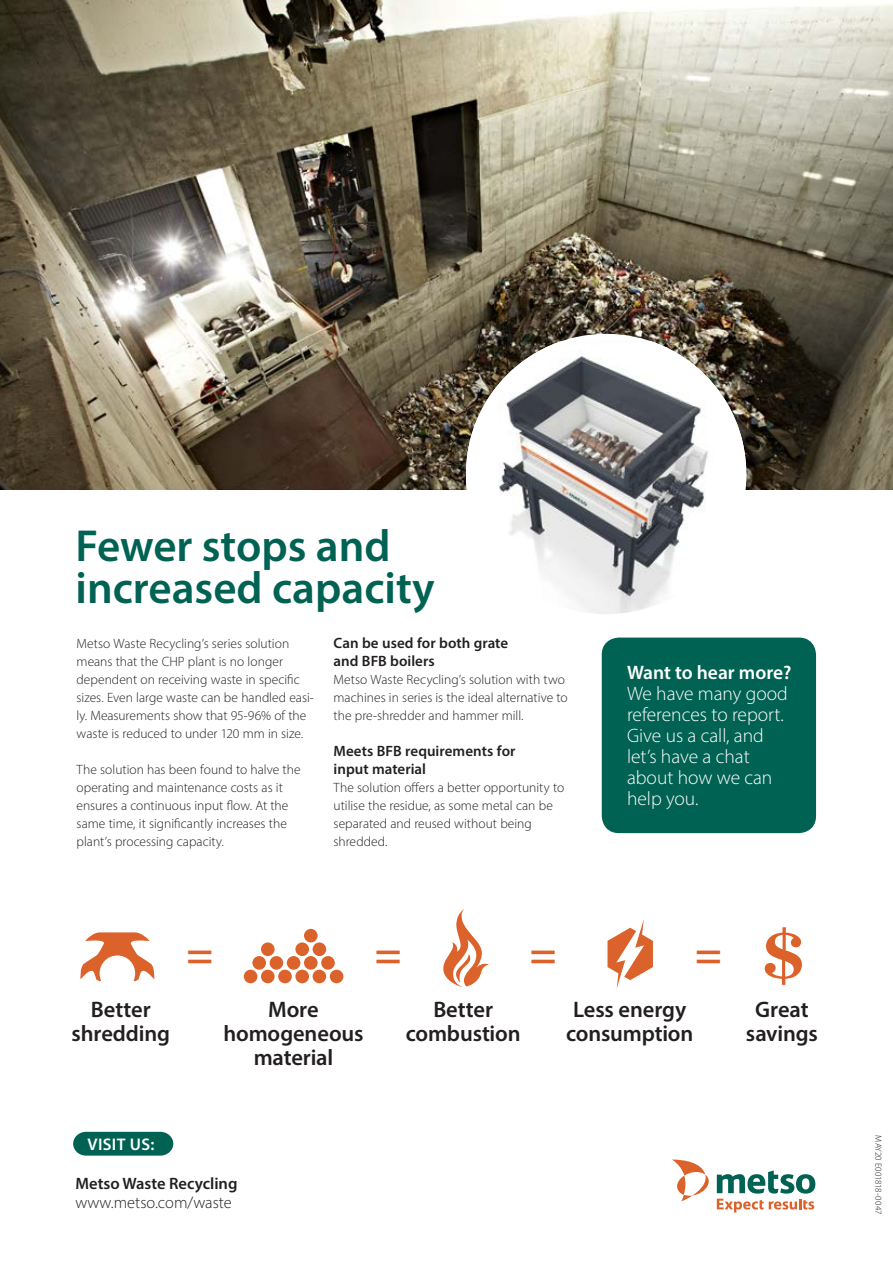
<style>
.page{position:relative;width:893px;height:1263px;background:#fff}
.page>*{position:absolute;margin:0;border:0;box-sizing:border-box;transform-origin:0 0}
.t1{font:600 45px/42px "Myriad Pro";color:#006253}
.t2{font:600 45px "Myriad Pro";color:#db632b}
.t3{font:600 22.5px/24px "Myriad Pro";letter-spacing:-.005em;color:#231f20;text-align:center}
.t4{font:300 19.5px/21px "Myriad Pro";color:#fff}
.t5{font:600 19.5px "Myriad Pro";color:#fff}
.t6{font:600 16.95px "Myriad Pro";letter-spacing:.02em;color:#fff}
.t7{font:600 16.5px "Myriad Pro";color:#231f20}
.t8{font:300 16.5px "Myriad Pro";color:#231f20}
.t9{font:600 15px/18px "Myriad Pro";color:#231f20}
.t10{font:300 13.5px/18px "Myriad Pro";color:#231f20}
.t11{font:300 9px "Myriad Pro";letter-spacing:.005em;color:#231f20}
</style>
<div class="page">
<svg style="left:717px;top:1170px;width:98px;height:23px"></svg>
<svg style="left:672px;top:1159px;width:37px;height:42px"></svg>
<svg style="left:717px;top:1199px;width:97px;height:13px"></svg>
<div style="left:73px;top:1132px;width:100px;height:23px;background:#006253"></div>
<img style="left:0;top:0;width:893px;height:489px">
<svg style="left:765px;top:927px;width:37px;height:58px"></svg>
<img style="left:466px;top:341px;width:280px;height:273px">
<div style="left:602px;top:637px;width:214px;height:196px;background:#006253;border-radius:17px"></div>
<svg style="left:80px;top:932px;width:75px;height:49px"></svg>
<div style="left:244px;top:970px;width:13px;height:13px;background:#db632b;border-radius:50%"></div>
<div style="left:252px;top:956px;width:14px;height:14px;background:#db632b;border-radius:50%"></div>
<div style="left:261px;top:942px;width:14px;height:14px;background:#db632b;border-radius:50%"></div>
<div style="left:261px;top:970px;width:14px;height:13px;background:#db632b;border-radius:50%"></div>
<div style="left:270px;top:956px;width:13px;height:14px;background:#db632b;border-radius:50%"></div>
<div style="left:278px;top:970px;width:14px;height:13px;background:#db632b;border-radius:50%"></div>
<div style="left:287px;top:956px;width:13px;height:14px;background:#db632b;border-radius:50%"></div>
<div style="left:295px;top:942px;width:14px;height:14px;background:#db632b;border-radius:50%"></div>
<div style="left:304px;top:929px;width:14px;height:13px;background:#db632b;border-radius:50%"></div>
<div style="left:295px;top:970px;width:14px;height:13px;background:#db632b;border-radius:50%"></div>
<div style="left:304px;top:956px;width:14px;height:14px;background:#db632b;border-radius:50%"></div>
<div style="left:313px;top:942px;width:13px;height:14px;background:#db632b;border-radius:50%"></div>
<div style="left:313px;top:970px;width:13px;height:13px;background:#db632b;border-radius:50%"></div>
<div style="left:321px;top:956px;width:14px;height:14px;background:#db632b;border-radius:50%"></div>
<div style="left:330px;top:970px;width:13px;height:13px;background:#db632b;border-radius:50%"></div>
<svg style="left:443px;top:909px;width:46px;height:78px"></svg>
<svg style="left:607px;top:919px;width:46px;height:70px"></svg>
<h1 class="t1" style="left:75px;top:524px;width:361px">Fewer stops and increased capacity</h1>
<p class="t10" style="left:77px;top:634px;width:239px">Metso Waste Recycling’s series solution means that the CHP plant is no longer dependent on receiving waste in specific sizes. Even large waste can be handled easi&shy;ly. Measurements show that 95-96% of the waste is reduced to under 120 mm in size.</p>
<p class="t10" style="left:77px;top:760px;width:226px">The solution has been found to halve the operating and maintenance costs as it ensures a continuous input flow. At the same time, it significantly increases the plant’s processing capacity.</p>
<p class="t9" style="left:334px;top:634px;width:176px">Can be used for both grate and BFB boilers</p>
<p class="t10" style="left:334px;top:670px;width:236px">Metso Waste Recycling’s solution with two machines in series is the ideal alternative to the pre-shredder and hammer mill.</p>
<p class="t9" style="left:334px;top:742px;width:183px">Meets BFB requirements for input material</p>
<p class="t10" style="left:334px;top:778px;width:232px">The solution offers a better opportunity to utilise the residue, as some metal can be separated and reused without being shredded.</p>
<h3 class="t5" style="left:627px;top:660px;width:166px">Want to hear more?</h3>
<h3 class="t4" style="left:627px;top:683px;width:162px">We have many good references to report.<br>Give us a call, and let’s have a chat about how we can help you.</h3>
<h1 class="t2" style="left:187px;top:925px;width:28px">=</h1>
<h1 class="t2" style="left:375px;top:925px;width:28px">=</h1>
<h1 class="t2" style="left:530px;top:925px;width:28px">=</h1>
<h1 class="t2" style="left:695px;top:925px;width:28px">=</h1>
<h2 class="t3" style="left:72px;top:996px;width:100px">Better shredding</h2>
<h2 class="t3" style="left:223px;top:996px;width:142px">More homogeneous material</h2>
<h2 class="t3" style="left:406px;top:996px;width:116px">Better combustion</h2>
<h2 class="t3" style="left:566px;top:996px;width:129px">Less energy consumption</h2>
<h2 class="t3" style="left:746px;top:996px;width:74px">Great savings</h2>
<p class="t6" style="left:88px;top:1133px;width:68px">VISIT US:</p>
<p class="t7" style="left:75px;top:1173px;width:164px">Metso Waste Recycling</p>
<p class="t8" style="left:75px;top:1193px;width:158px">www.metso.com/waste</p>
<p class="t11" style="left:884px;top:1135px;width:80px;rotate:90deg">MAY20 E001818-0047</p>
</div>
